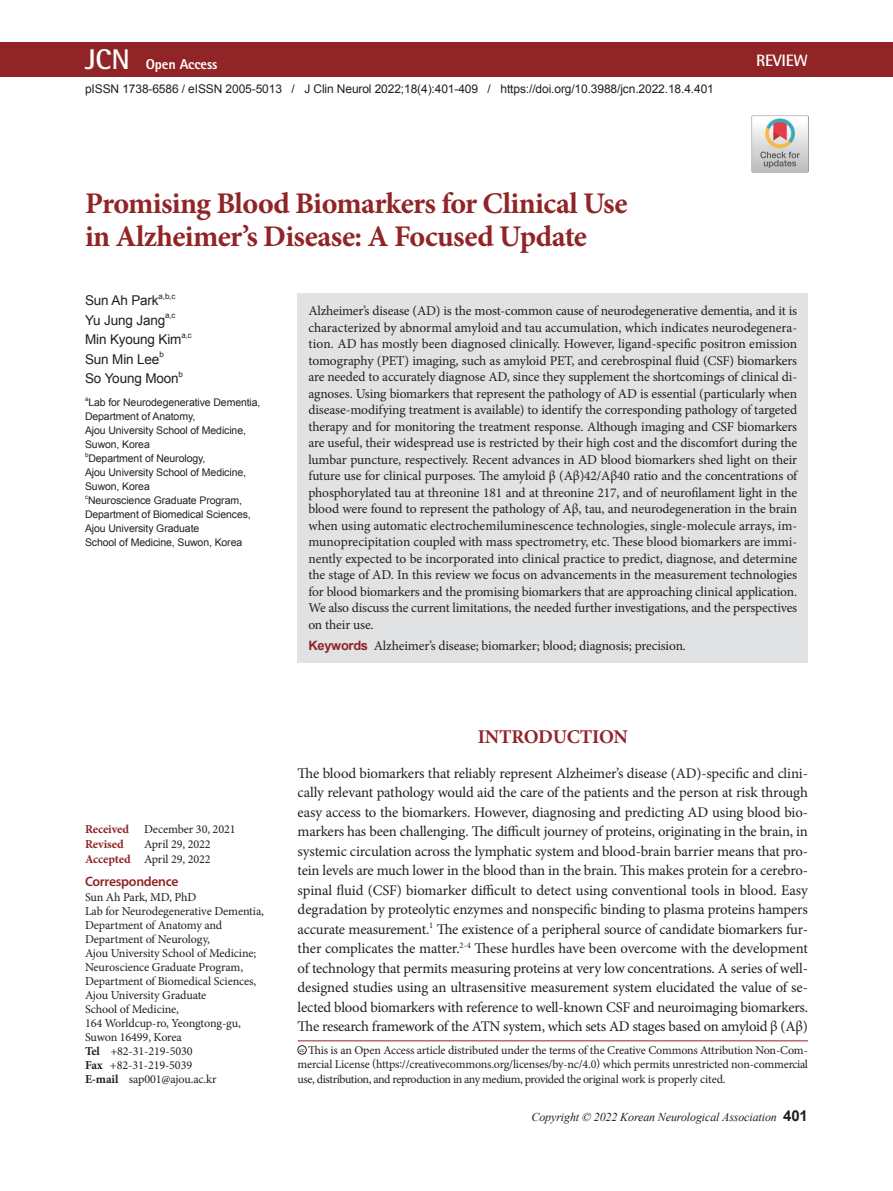
<style>
.page{position:relative;width:893px;height:1191px;background:#fff}
.page>*{position:absolute;margin:0;border:0;box-sizing:border-box;transform-origin:0 0}
.논문제목{font:700 30px/33px "Minion Pro";letter-spacing:-.02em;color:#912427}
.큰제목{font:700 19.5px "Minion Pro";letter-spacing:-.01em;color:#912427}
.t1{font:700 16.5px "Rotis Semi Sans Std";letter-spacing:-.015em;color:#fff}
.본문{font:14.7px/19.5px "Minion Pro";letter-spacing:-.02em;color:#231f20;text-align:justify}
.t2{font:800 14.25px "Rotis Sans Serif Std";letter-spacing:-.01em;color:#fff}
.본문-2{font:600 13.65px "Myriad Pro";letter-spacing:-.02em;color:#912427}
.영문초록{font:13.5px/16.5px "Minion Pro";letter-spacing:-.015em;color:#231f20;text-align:justify}
.영문이름{font:13.5px "Arial";letter-spacing:-.01em;color:#231f20}
.교신저자{font:12.15px/14px "Minion Pro";letter-spacing:-.01em;color:#231f20}
.교신저자-2{font:700 12.15px "Minion Pro";color:#912427}
.교신저자-3{font:12px/14.4px "Minion Pro";letter-spacing:-.03em;color:#231f20;text-align:justify}
.t3{font:12px "Arial";letter-spacing:-.01em;color:#231f20}
.t4{font:italic 12px "Times New Roman";letter-spacing:-.01em;color:#231f20}
.영문소속{font:10.5px/14px "Arial";letter-spacing:-.01em;color:#231f20}
.영문이름-2{font:7.8px "Arial";color:#231f20}
.교신저자-4{font:6.75px "Minion Pro";color:#231f20}
.영문소속-2{font:6.15px "Arial";color:#231f20}
.s1{font-family:"Rotis Semi Sans Std";font-weight:700;font-size:28.5px}
.s2{font-weight:700;color:#912427}
.s3{font-weight:700}
.s4{font-family:"Arial";font-weight:700;font-size:12.9px;color:#912427}
.s5{font-family:"Arial";font-weight:700;font-style:normal;font-size:15px}
</style>
<div class="page">
<div style="left:298px;top:293px;width:510px;height:370px;background:#e1e2e4"></div>
<hr style="left:298px;top:1040px;width:510px;height:1px;background:#912427">
<div style="left:298px;top:1045px;width:8px;height:9px;border:1px solid #231f20;border-radius:50%"></div>
<div style="left:0;top:43px;width:893px;height:34px;background:#912427"></div>
<img style="left:751px;top:115px;width:57px;height:58px">
<p class="t2" style="left:85px;top:55px;width:134px"><span class="s1">JCN</span> Open Access</p>
<p class="t1" style="left:756px;top:50px;width:53px">REVIEW</p>
<p class="t3" style="left:85px;top:81px;width:630px">pISSN 1738-6586 / eISSN 2005-5013 / J Clin Neurol 2022;18(4):401-409 / https://doi.org/10.3988/jcn.2022.18.4.401</p>
<p class="논문제목" style="left:85px;top:186px;width:544px">Promising Blood Biomarkers for Clinical Use in Alzheimer’s Disease: A Focused Update</p>
<p class="영문이름" style="left:85px;top:291px;width:75px">Sun Ah Park</p>
<p class="영문이름-2" style="left:159px;top:291px;width:18px">a,b,c</p>
<p class="영문이름" style="left:85px;top:311px;width:82px">Yu Jung Jang</p>
<p class="영문이름-2" style="left:165px;top:310px;width:12px">a,c</p>
<p class="영문이름" style="left:85px;top:330px;width:98px">Min Kyoung Kim</p>
<p class="영문이름-2" style="left:181px;top:330px;width:12px">a,c</p>
<p class="영문이름" style="left:85px;top:350px;width:76px">Sun Min Lee</p>
<p class="영문이름-2" style="left:159px;top:349px;width:6px">b</p>
<p class="영문이름" style="left:85px;top:369px;width:95px">So Young Moon</p>
<p class="영문이름-2" style="left:179px;top:369px;width:6px">b</p>
<p class="영문소속-2" style="left:85px;top:395px;width:5px">a</p>
<p class="영문소속" style="left:85px;top:396px;width:177px;text-indent:3px">Lab for Neurodegenerative Dementia,<br>Department of Anatomy,<br>Ajou University School of Medicine,<br>Suwon, Korea</p>
<p class="영문소속-2" style="left:85px;top:451px;width:5px">b</p>
<p class="영문소속" style="left:85px;top:452px;width:162px;text-indent:3px">Department of Neurology,<br>Ajou University School of Medicine,<br>Suwon, Korea</p>
<p class="영문소속-2" style="left:85px;top:493px;width:5px">c</p>
<p class="영문소속" style="left:85px;top:493px;width:167px">Neuroscience Graduate Program,<br>Department of Biomedical Sciences,<br>Ajou University Graduate<br>School of Medicine, Suwon, Korea</p>
<p class="교신저자" style="left:85px;top:822px;width:152px"><span class="s2">Received</span> December 30, 2021</p>
<p class="교신저자-2" style="left:85px;top:835px;width:40px">Revised</p>
<p class="교신저자" style="left:144px;top:837px;width:68px">April 29, 2022</p>
<p class="교신저자" style="left:85px;top:852px;width:127px"><span class="s2">Accepted</span> April 29, 2022</p>
<p class="본문-2" style="left:85px;top:872px;width:95px">Correspondence</p>
<p class="교신저자" style="left:85px;top:890px;width:113px">Sun Ah Park, MD, PhD</p>
<p class="교신저자" style="left:85px;top:904px;width:181px">Lab for Neurodegenerative Dementia,<br>Department of Anatomy and<br>Department of Neurology,<br>Ajou University School of Medicine;<br>Neuroscience Graduate Program,<br>Department of Biomedical Sciences,<br>Ajou University Graduate<br>School of Medicine,<br>164 Worldcup-ro, Yeongtong-gu,<br>Suwon 16499, Korea</p>
<p class="교신저자" style="left:85px;top:1043px;width:109px"><span class="s3">Tel</span> +82-31-219-5030</p>
<p class="교신저자" style="left:85px;top:1057px;width:109px"><span class="s3">Fax</span> +82-31-219-5039</p>
<p class="교신저자" style="left:85px;top:1071px;width:133px"><span class="s3">E-mail</span> sap001@ajou.ac.kr</p>
<p class="영문초록" style="left:308px;top:303px;width:490px">Alzheimer’s disease (AD) is the most-common cause of neurodegenerative dementia, and it is characterized by abnormal amyloid and tau accumulation, which indicates neurodegenera&shy;tion. AD has mostly been diagnosed clinically. However, ligand-specific positron emission tomography (PET) imaging, such as amyloid PET, and cerebrospinal fluid (CSF) biomarkers are needed to accurately diagnose AD, since they supplement the shortcomings of clinical di&shy;agnoses. Using biomarkers that represent the pathology of AD is essential (particularly when disease-modifying treatment is available) to identify the corresponding pathology of targeted therapy and for monitoring the treatment response. Although imaging and CSF biomarkers are useful, their widespread use is restricted by their high cost and the discomfort during the lumbar puncture, respectively. Recent advances in AD blood biomarkers shed light on their future use for clinical purposes. The amyloid β (Aβ)42/Aβ40 ratio and the concentrations of phosphorylated tau at threonine 181 and at threonine 217, and of neurofilament light in the blood were found to represent the pathology of Aβ, tau, and neurodegeneration in the brain when using automatic electrochemiluminescence technologies, single-molecule arrays, im&shy;munoprecipitation coupled with mass spectrometry, etc. These blood biomarkers are immi&shy;nently expected to be incorporated into clinical practice to predict, diagnose, and determine the stage of AD. In this review we focus on advancements in the measurement technologies for blood biomarkers and the promising biomarkers that are approaching clinical application.<br>We also discuss the current limitations, the needed further investigations, and the perspectives on their use.</p>
<p class="영문초록" style="left:308px;top:637px;width:379px"><span class="s4">Keywords</span> Alzheimer’s disease; biomarker; blood; diagnosis; precision.</p>
<p class="큰제목" style="left:478px;top:722px;width:152px">INTRODUCTION</p>
<p class="본문" style="left:298px;top:763px;width:512px">The blood biomarkers that reliably represent Alzheimer’s disease (AD)-specific and clini&shy;cally relevant pathology would aid the care of the patients and the person at risk through easy access to the biomarkers. However, diagnosing and predicting AD using blood bio&shy;markers has been challenging. The difficult journey of proteins, originating in the brain, in systemic circulation across the lymphatic system and blood-brain barrier means that pro&shy;tein levels are much lower in the blood than in the brain. This makes protein for a cerebro&shy;spinal fluid (CSF) biomarker difficult to detect using conventional tools in blood. Easy degradation by proteolytic enzymes and nonspecific binding to plasma proteins hampers accurate measurement.<sup>1</sup> The existence of a peripheral source of candidate biomarkers fur&shy;ther complicates the matter.<sup>2-4</sup> These hurdles have been overcome with the development of technology that permits measuring proteins at very low concentrations. A series of well&shy;designed studies using an ultrasensitive measurement system elucidated the value of se&shy;lected blood biomarkers with reference to well-known CSF and neuroimaging biomarkers.<br>The research framework of the ATN system, which sets AD stages based on amyloid β (Aβ)</p>
<p class="교신저자-3" style="left:298px;top:1042px;width:512px;text-indent:10px">This is an Open Access article distributed under the terms of the Creative Commons Attribution Non-Com&shy;mercial License (https://creativecommons.org/licenses/by-nc/4.0) which permits unrestricted non-commercial use, distribution, and reproduction in any medium, provided the original work is properly cited.</p>
<p class="교신저자-4" style="left:300px;top:1045px;width:7px">cc</p>
<p class="t4" style="left:531px;top:1108px;width:278px">Copyright © 2022 Korean Neurological Association <span class="s5">401</span></p>
</div>
